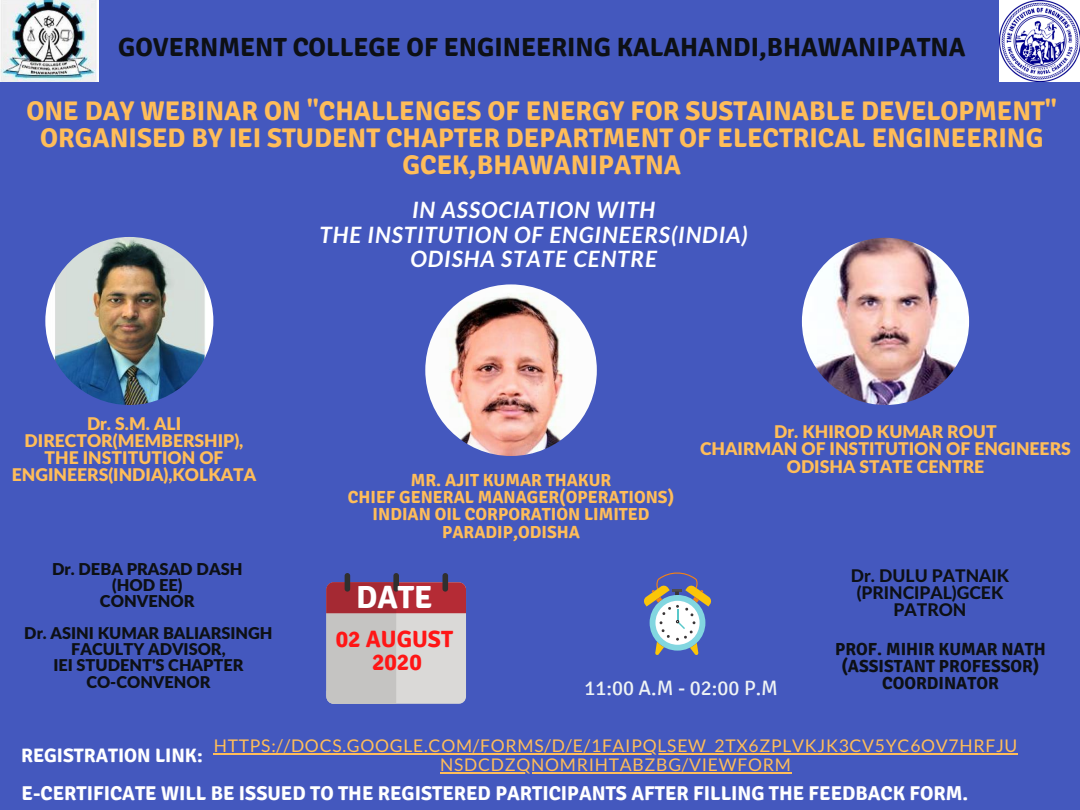
<style>
.page{position:relative;width:1080px;height:810px;background:#4458be}
.page>*{position:absolute;margin:0;border:0;box-sizing:border-box;transform-origin:0 0}
.t1{font:700 32px "Signika";color:#fff}
.t2{font:700 27px/27px "Signika";color:#ffbd59;text-align:center}
.t3{font:700 26.25px "Signika";color:#0d1015}
.t4{font:700 23.5px/23.5px "Signika";color:#ff1616;text-align:center}
.t5{font:italic 700 22.5px/24.6px "Lato";letter-spacing:.045em;color:#fff;text-align:center}
.t6{font:20.75px "Signika";color:#eff3f4}
.t7{font:700 20px "Signika";color:#fff}
.t8{font:700 19.44px "Signika";color:#fff}
.t9{font:900 17.5px/17.2px "Lato Latin";color:#ffbd59;text-align:center}
.t10{font:17.5px/18.8px "Lato";letter-spacing:.045em;color:#ffbd59;text-align:center}
.t11{font:700 17.5px/17.4px "Signika";color:#ffbd59;text-align:center}
.t12{font:700 17.5px/17.4px "Signika";color:#0d1015;text-align:center}
.t13{font:800 17.5px/17.2px "Lato Latin";color:#0d1015;text-align:center}
.t14{font:900 16.38px/16.1px "Lato Latin";color:#0d1015;text-align:center}
.t15{font:900 16.31px/16.1px "Lato Latin";color:#0d1015;text-align:center}
</style>
<div class="page">
<img style="left:0;top:0;width:99px;height:81px">
<img style="left:999px;top:0;width:81px;height:81px">
<img style="left:45px;top:237px;width:168px;height:168px;border-radius:50%">
<img style="left:425px;top:284px;width:172px;height:172px;border-radius:50%">
<img style="left:802px;top:238px;width:167px;height:167px;border-radius:50%">
<svg style="left:326px;top:582px;width:140px;height:122px;background:#c6a5a7"></svg>
<div style="left:393px;top:573px;width:6px;height:19px;background:#302f2f;border-radius:3px"></div>
<div style="left:345px;top:573px;width:5px;height:19px;background:#302f2f;border-radius:3px"></div>
<div style="left:443px;top:573px;width:5px;height:19px;background:#302f2f;border-radius:3px"></div>
<svg style="left:644px;top:572px;width:67px;height:83px"></svg>
<hr style="left:214px;top:754px;width:804px;height:1px;background:#ffbd59">
<hr style="left:440px;top:772px;width:352px;height:2px;background:#ffbd59">
<p class="t3" style="left:118px;top:31px;width:849px">GOVERNMENT COLLEGE OF ENGINEERING KALAHANDI,BHAWANIPATNA</p>
<p class="t2" style="left:27px;top:98px;width:1032px">ONE DAY WEBINAR ON "CHALLENGES OF ENERGY FOR SUSTAINABLE DEVELOPMENT"<br>ORGANISED BY IEI STUDENT CHAPTER DEPARTMENT OF ELECTRICAL ENGINEERING<br>GCEK,BHAWANIPATNA</p>
<p class="t5" style="left:320px;top:197px;width:430px">IN ASSOCIATION WITH<br>THE INSTITUTION OF ENGINEERS(INDIA)<br>ODISHA STATE CENTRE</p>
<p class="t9" style="left:12px;top:416px;width:246px">Dr. S.M. ALI<br>DIRECTOR(MEMBERSHIP),<br>THE INSTITUTION OF<br>ENGINEERS(INDIA),KOLKATA</p>
<p class="t9" style="left:700px;top:424px;width:372px">Dr. KHIROD KUMAR ROUT<br>CHAIRMAN OF INSTITUTION OF ENGINEERS<br>ODISHA STATE CENTRE</p>
<p class="t11" style="left:348px;top:471px;width:328px">MR. AJIT KUMAR THAKUR<br>CHIEF GENERAL MANAGER(OPERATIONS)<br>INDIAN OIL CORPORATION LIMITED<br>PARADIP,ODISHA</p>
<p class="t14" style="left:52px;top:561px;width:192px">Dr. DEBA PRASAD DASH (HOD EE)<br>CONVENOR</p>
<p class="t13" style="left:851px;top:568px;width:159px">Dr. DULU PATNAIK (PRINCIPAL)GCEK<br>PATRON</p>
<p class="t1" style="left:356px;top:578px;width:78px">DATE</p>
<p class="t4" style="left:336px;top:627px;width:119px">02 AUGUST<br>2020</p>
<p class="t15" style="left:24px;top:626px;width:250px">Dr. ASINI KUMAR BALIARSINGH<br>FACULTY ADVISOR,<br>IEI STUDENT'S CHAPTER<br>CO-CONVENOR</p>
<p class="t12" style="left:835px;top:640px;width:212px">PROF. MIHIR KUMAR NATH (ASSISTANT PROFESSOR)<br>COORDINATOR</p>
<p class="t6" style="left:584px;top:676px;width:195px">11:00 A.M - 02:00 P.M</p>
<p class="t8" style="left:21px;top:744px;width:183px">REGISTRATION LINK:</p>
<p class="t10" style="left:214px;top:736px;width:805px">HTTPS://DOCS.GOOGLE.COM/FORMS/D/E/1FAIPQLSEW_2TX6ZPLVKJK3CV5YC6OV7HRFJU<br>NSDCDZQNOMRIHTABZBG/VIEWFORM</p>
<p class="t7" style="left:22px;top:781px;width:948px">E-CERTIFICATE WILL BE ISSUED TO THE REGISTERED PARTICIPANTS AFTER FILLING THE FEEDBACK FORM.</p>
</div>
